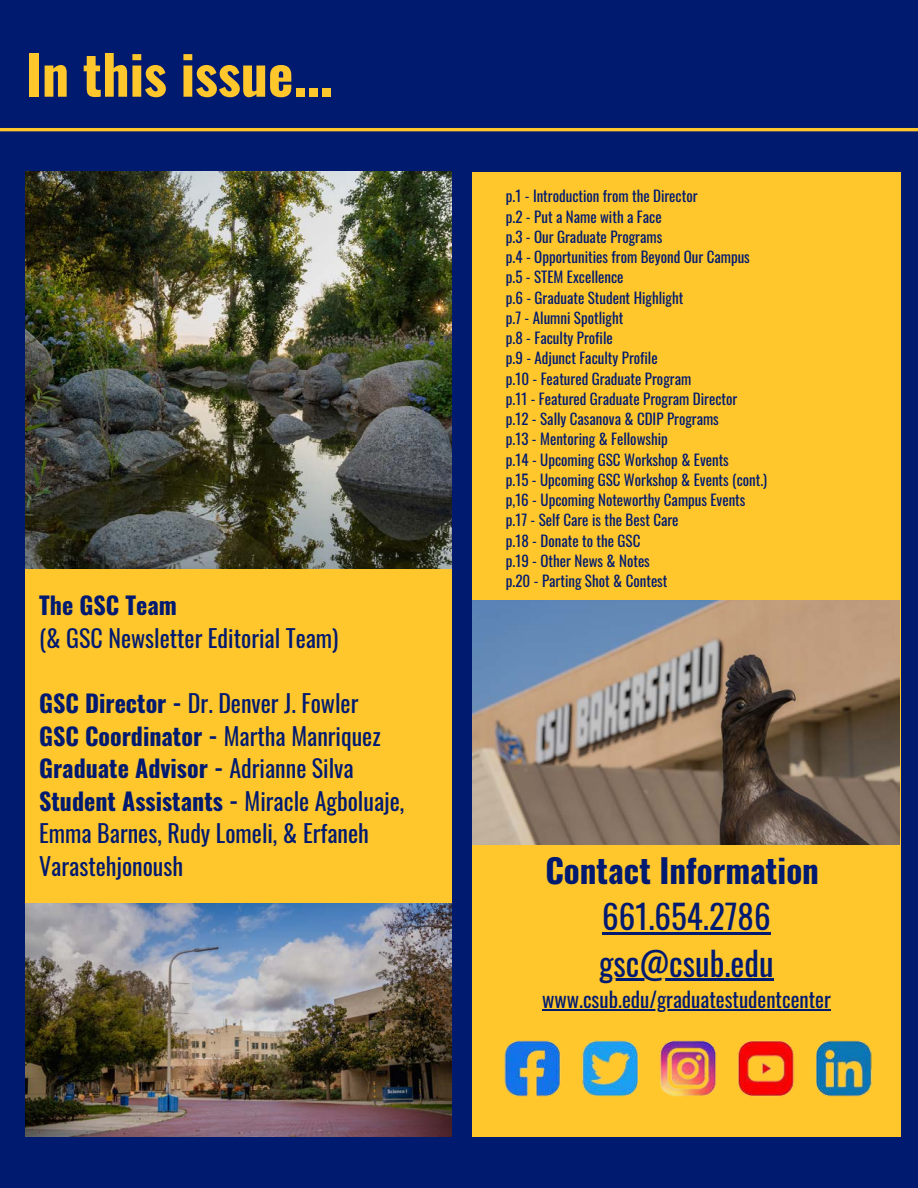
<style>
.page{position:relative;width:918px;height:1188px;background:#001a70}
.page>*{position:absolute;margin:0;border:0;box-sizing:border-box;transform-origin:0 0}
.t1{font:700 54px "Oswald";color:#ffc72c}
.t2{font:33px "Oswald";color:#001a70}
.t3{font:700 33px "Oswald";color:#001a70}
.t4{font:24px/32.7px "Oswald";color:#001a70}
.t5{font:700 24px "Oswald";color:#001a70}
.t6{font:21px "Oswald";color:#001a70}
.t7{font:15px "Oswald";color:#001a70}
.s1{font-weight:700}
.s2{font-weight:400}
</style>
<div class="page">
<div style="left:26px;top:214px;width:426px;height:922px;background:#ffc72c"></div>
<img style="left:26px;top:172px;width:426px;height:397px">
<div style="left:472px;top:172px;width:428px;height:964px;background:#ffc72c"></div>
<img style="left:472px;top:600px;width:428px;height:244px">
<img style="left:26px;top:903px;width:426px;height:233px">
<hr style="left:0;top:128px;width:918px;height:3px;background:#ffc72c">
<img style="left:504px;top:1040px;width:368px;height:57px">
<hr style="left:602px;top:933px;width:169px;height:2px;background:#001a70">
<hr style="left:599px;top:979px;width:175px;height:2px;background:#001a70">
<hr style="left:542px;top:1009px;width:289px;height:1px;background:#001a70">
<p class="t1" style="left:26px;top:32px;width:309px">In this issue...</p>
<p class="t5" style="left:39px;top:586px;width:139px">The GSC Team</p>
<p class="t4" style="left:39px;top:620px;width:301px">(&amp; GSC Newsletter Editorial Team)</p>
<p class="t4" style="left:39px;top:686px;width:321px"><span class="s1">GSC Director -</span> Dr. Denver J. Fowler</p>
<p class="t5" style="left:39px;top:717px;width:343px">GSC Coordinator - <span class="s2">Martha Manriquez</span></p>
<p class="t5" style="left:39px;top:750px;width:316px">Graduate Advisor - <span class="s2">Adrianne Silva</span></p>
<p class="t4" style="left:39px;top:784px;width:367px"><span class="s1">Student Assistants -</span> Miracle Agboluaje,<br>Emma Barnes, Rudy Lomeli, &amp; Erfaneh<br>Varastehjonoush</p>
<p class="t7" style="left:506px;top:184px;width:193px">p.1 - Introduction from the Director</p>
<p class="t7" style="left:506px;top:205px;width:157px">p.2 - Put a Name with a Face</p>
<p class="t7" style="left:506px;top:225px;width:158px">p.3 - Our Graduate Programs</p>
<p class="t7" style="left:506px;top:245px;width:246px">p.4 - Opportunities from Beyond Our Campus</p>
<p class="t7" style="left:506px;top:265px;width:119px">p.5 - STEM Excellence</p>
<p class="t7" style="left:506px;top:286px;width:179px">p.6 - Graduate Student Highlight</p>
<p class="t7" style="left:506px;top:306px;width:119px">p.7 - Alumni Spotlight</p>
<p class="t7" style="left:506px;top:326px;width:108px">p.8 - Faculty Profile</p>
<p class="t7" style="left:506px;top:346px;width:153px">p.9 - Adjunct Faculty Profile</p>
<p class="t7" style="left:506px;top:367px;width:187px">p.10 - Featured Graduate Program</p>
<p class="t7" style="left:506px;top:387px;width:233px">p.11 - Featured Graduate Program Director</p>
<p class="t7" style="left:506px;top:407px;width:215px">p.12 - Sally Casanova &amp; CDIP Programs</p>
<p class="t7" style="left:506px;top:427px;width:164px">p.13 - Mentoring &amp; Fellowship</p>
<p class="t7" style="left:506px;top:448px;width:225px">p.14 - Upcoming GSC Workshop &amp; Events</p>
<p class="t7" style="left:506px;top:468px;width:263px">p.15 - Upcoming GSC Workshop &amp; Events (cont.)</p>
<p class="t7" style="left:506px;top:488px;width:241px">p,16 - Upcoming Noteworthy Campus Events</p>
<p class="t7" style="left:506px;top:508px;width:174px">p.17 - Self Care is the Best Care</p>
<p class="t7" style="left:506px;top:529px;width:136px">p.18 - Donate to the GSC</p>
<p class="t7" style="left:506px;top:549px;width:146px">p.19 - Other News &amp; Notes</p>
<p class="t7" style="left:506px;top:569px;width:163px">p.20 - Parting Shot &amp; Contest</p>
<p class="t3" style="left:545px;top:845px;width:275px">Contact Information</p>
<p class="t2" style="left:602px;top:891px;width:170px">661.654.2786</p>
<p class="t2" style="left:599px;top:937px;width:176px">gsc@csub.edu</p>
<p class="t6" style="left:542px;top:983px;width:290px">www.csub.edu/graduatestudentcenter</p>
</div>
